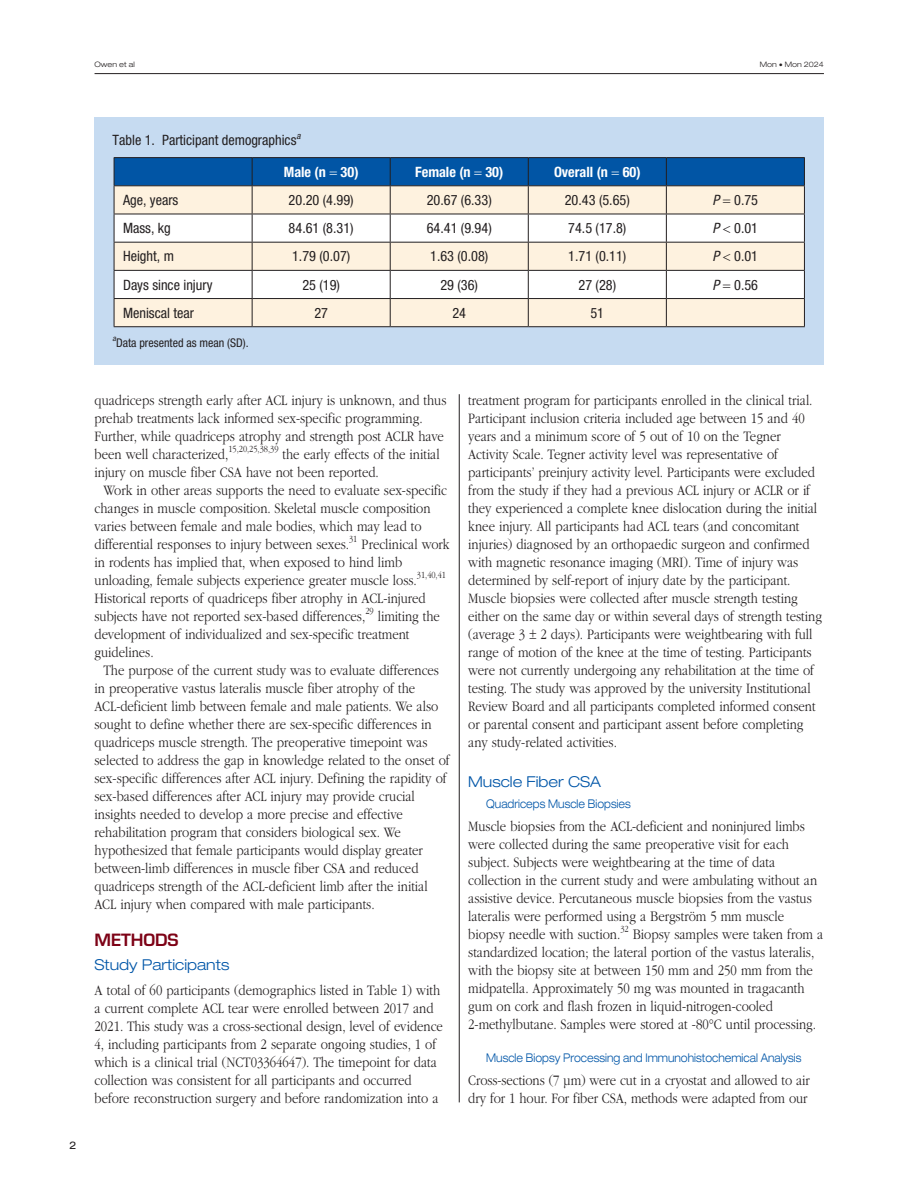
<style>
.page{position:relative;width:905px;height:1202px;background:#fff}
.page>*{position:absolute;margin:0;border:0;box-sizing:border-box;transform-origin:0 0}
.t1{font:600 16.5px "Eurostile LT Std";letter-spacing:-.005em;color:#7d0216}
.t2{font:300 15px/18px "ITC Garamond Std";color:#231f20;scale:.85 1}
.t3{font:300 expanded 15px "Helvetica Neue LT Std";color:#0156a8}
.t4{font:condensed 14.25px "Helvetica Neue LT Std";color:#231f20}
.t5{font:700 condensed 14.25px "Helvetica Neue LT Std";color:#fff}
.t6{font:300 expanded 12px "Helvetica Neue LT Std";color:#0156a8;scale:.85 1}
.t7{font:condensed 12px "Helvetica Neue LT Std";color:#231f20}
.t8{font:expanded 10.5px "Helvetica Neue LT Std";color:#231f20}
.t9{font:300 9.75px "ITC Garamond Std";color:#231f20;scale:.85 1}
.t10{font:italic condensed 7.8px "Helvetica Neue LT Std";color:#231f20}
.t11{font:300 expanded 7.5px "Helvetica Neue LT Std";color:#231f20}
.s1{font-style:italic}
</style>
<div class="page">
<hr style="left:94px;top:73px;width:730px;height:1px;background:#231f20">
<hr style="left:459px;top:394px;width:1px;height:708px;background:#231f20">
<div style="left:94px;top:117px;width:730px;height:247px;background:#c6dbf1"></div>
<hr style="left:114px;top:157px;width:138px;height:1px;background:#231f20">
<hr style="left:252px;top:157px;width:138px;height:1px;background:#231f20">
<hr style="left:390px;top:157px;width:138px;height:1px;background:#231f20">
<hr style="left:528px;top:157px;width:138px;height:1px;background:#231f20">
<hr style="left:666px;top:157px;width:138px;height:1px;background:#231f20">
<hr style="left:114px;top:326px;width:138px;height:1px;background:#231f20">
<hr style="left:252px;top:326px;width:138px;height:1px;background:#231f20">
<hr style="left:390px;top:326px;width:138px;height:1px;background:#231f20">
<hr style="left:528px;top:326px;width:138px;height:1px;background:#231f20">
<hr style="left:666px;top:326px;width:138px;height:1px;background:#231f20">
<svg style="left:114px;top:158px;width:691px;height:168px;background:#cdd4d8"></svg>
<p class="t11" style="left:95px;top:60px;width:42px">Owen et al</p>
<p class="t11" style="left:759px;top:60px;width:66px">Mon • Mon 2024</p>
<p class="t8" style="left:69px;top:1138px;width:9px">2</p>
<p class="t4" style="left:112px;top:132px;width:189px">Table 1. Participant demographics<sup>a</sup></p>
<p class="t5" style="left:284px;top:163px;width:76px">Male (n 30)</p>
<p class="t5" style="left:415px;top:163px;width:90px">Female (n 30)</p>
<p class="t5" style="left:554px;top:163px;width:88px">Overall (n 60)</p>
<p class="t4" style="left:123px;top:192px;width:57px">Age, years</p>
<p class="t4" style="left:289px;top:192px;width:67px">20.20 (4.99)</p>
<p class="t4" style="left:427px;top:192px;width:67px">20.67 (6.33)</p>
<p class="t4" style="left:564px;top:192px;width:67px">20.43 (5.65)</p>
<p class="t4" style="left:712px;top:192px;width:47px"><span class="s1">P</span> 0.75</p>
<p class="t4" style="left:123px;top:220px;width:49px">Mass, kg</p>
<p class="t4" style="left:289px;top:220px;width:67px">84.61 (8.31)</p>
<p class="t4" style="left:427px;top:220px;width:67px">64.41 (9.94)</p>
<p class="t4" style="left:568px;top:220px;width:60px">74.5 (17.8)</p>
<p class="t4" style="left:712px;top:220px;width:47px"><span class="s1">P</span> 0.01</p>
<p class="t4" style="left:123px;top:248px;width:52px">Height, m</p>
<p class="t4" style="left:292px;top:248px;width:60px">1.79 (0.07)</p>
<p class="t4" style="left:430px;top:248px;width:60px">1.63 (0.08)</p>
<p class="t4" style="left:568px;top:248px;width:60px">1.71 (0.11)</p>
<p class="t4" style="left:712px;top:248px;width:47px"><span class="s1">P</span> 0.01</p>
<p class="t4" style="left:123px;top:276px;width:91px">Days since injury</p>
<p class="t4" style="left:302px;top:276px;width:39px">25 (19)</p>
<p class="t4" style="left:440px;top:276px;width:39px">29 (36)</p>
<p class="t4" style="left:578px;top:276px;width:39px">27 (28)</p>
<p class="t4" style="left:712px;top:276px;width:47px"><span class="s1">P</span> 0.56</p>
<p class="t4" style="left:123px;top:304px;width:72px">Meniscal tear</p>
<p class="t4" style="left:314px;top:304px;width:15px">27</p>
<p class="t4" style="left:452px;top:304px;width:15px">24</p>
<p class="t4" style="left:590px;top:304px;width:15px">51</p>
<p class="t10" style="left:112px;top:334px;width:5px">a</p>
<p class="t7" style="left:116px;top:335px;width:134px">Data presented as mean (SD).</p>
<p class="t2" style="left:94px;top:391px;width:415px">quadriceps strength early after ACL injury is unknown, and thus prehab treatments lack informed sex-specific programming.<br>Further, while quadriceps atrophy and strength post ACLR have been well characterized,</p>
<p class="t9" style="left:228px;top:444px;width:60px">15,20,25,38,39</p>
<p class="t2" style="left:94px;top:445px;width:407px;text-indent:188px">the early effects of the initial injury on muscle fiber CSA have not been reported.</p>
<p class="t2" style="left:94px;top:481px;width:416px;text-indent:9px">Work in other areas supports the need to evaluate sex-specific changes in muscle composition. Skeletal muscle composition varies between female and male bodies, which may lead to differential responses to injury between sexes.</p>
<p class="t9" style="left:349px;top:534px;width:11px">31</p>
<p class="t2" style="left:94px;top:535px;width:419px;text-indent:267px">Preclinical work in rodents has implied that, when exposed to hind limb unloading, female subjects experience greater muscle loss.</p>
<p class="t9" style="left:417px;top:570px;width:36px">31,40,41</p>
<p class="t2" style="left:94px;top:589px;width:391px">Historical reports of quadriceps fiber atrophy in ACL-injured subjects have not reported sex-based differences,</p>
<p class="t9" style="left:365px;top:606px;width:11px">29</p>
<p class="t2" style="left:94px;top:607px;width:408px;text-indent:283px">limiting the development of individualized and sex-specific treatment guidelines.</p>
<p class="t2" style="left:94px;top:661px;width:419px;text-indent:9px">The purpose of the current study was to evaluate differences in preoperative vastus lateralis muscle fiber atrophy of the ACL-deficient limb between female and male patients. We also sought to define whether there are sex-specific differences in quadriceps muscle strength. The preoperative timepoint was selected to address the gap in knowledge related to the onset of sex-specific differences after ACL injury. Defining the rapidity of sex-based differences after ACL injury may provide crucial insights needed to develop a more precise and effective rehabilitation program that considers biological sex. We hypothesized that female participants would display greater between-limb differences in muscle fiber CSA and reduced quadriceps strength of the ACL-deficient limb after the initial ACL injury when compared with male participants.</p>
<p class="t1" style="left:94px;top:930px;width:86px">METHODS</p>
<p class="t3" style="left:94px;top:956px;width:136px">Study Participants</p>
<p class="t2" style="left:94px;top:981px;width:411px">A total of 60 participants (demographics listed in Table 1) with a current complete ACL tear were enrolled between 2017 and 2021. This study was a cross-sectional design, level of evidence 4, including participants from 2 separate ongoing studies, 1 of which is a clinical trial (NCT03364647). The timepoint for data collection was consistent for all participants and occurred before reconstruction surgery and before randomization into a</p>
<p class="t2" style="left:468px;top:391px;width:417px">treatment program for participants enrolled in the clinical trial.<br>Participant inclusion criteria included age between 15 and 40 years and a minimum score of 5 out of 10 on the Tegner Activity Scale. Tegner activity level was representative of participants’ preinjury activity level. Participants were excluded from the study if they had a previous ACL injury or ACLR or if they experienced a complete knee dislocation during the initial knee injury. All participants had ACL tears (and concomitant injuries) diagnosed by an orthopaedic surgeon and confirmed with magnetic resonance imaging (MRI). Time of injury was determined by self-report of injury date by the participant.<br>Muscle biopsies were collected after muscle strength testing either on the same day or within several days of strength testing (average 3 2 days). Participants were weightbearing with full range of motion of the knee at the time of testing. Participants were not currently undergoing any rehabilitation at the time of testing. The study was approved by the university Institutional Review Board and all participants completed informed consent or parental consent and participant assent before completing any study-related activities.</p>
<p class="t3" style="left:468px;top:773px;width:134px">Muscle Fiber CSA</p>
<p class="t6" style="left:486px;top:797px;width:171px">Quadriceps Muscle Biopsies</p>
<p class="t2" style="left:468px;top:817px;width:412px">Muscle biopsies from the ACL-deficient and noninjured limbs were collected during the same preoperative visit for each subject. Subjects were weightbearing at the time of data collection in the current study and were ambulating without an assistive device. Percutaneous muscle biopsies from the vastus lateralis were performed using a Bergström 5 mm muscle biopsy needle with suction.</p>
<p class="t9" style="left:620px;top:924px;width:11px">32</p>
<p class="t2" style="left:468px;top:925px;width:419px;text-indent:164px">Biopsy samples were taken from a standardized location; the lateral portion of the vastus lateralis, with the biopsy site at between 150 mm and 250 mm from the midpatella. Approximately 50 mg was mounted in tragacanth gum on cork and flash frozen in liquid-nitrogen-cooled 2-methylbutane. Samples were stored at -80°C until processing.</p>
<p class="t6" style="left:486px;top:1050px;width:372px">Muscle Biopsy Processing and Immunohistochemical Analysis</p>
<p class="t2" style="left:468px;top:1071px;width:403px">Cross-sections (7 µm) were cut in a cryostat and allowed to air dry for 1 hour. For fiber CSA, methods were adapted from our</p>
</div>
